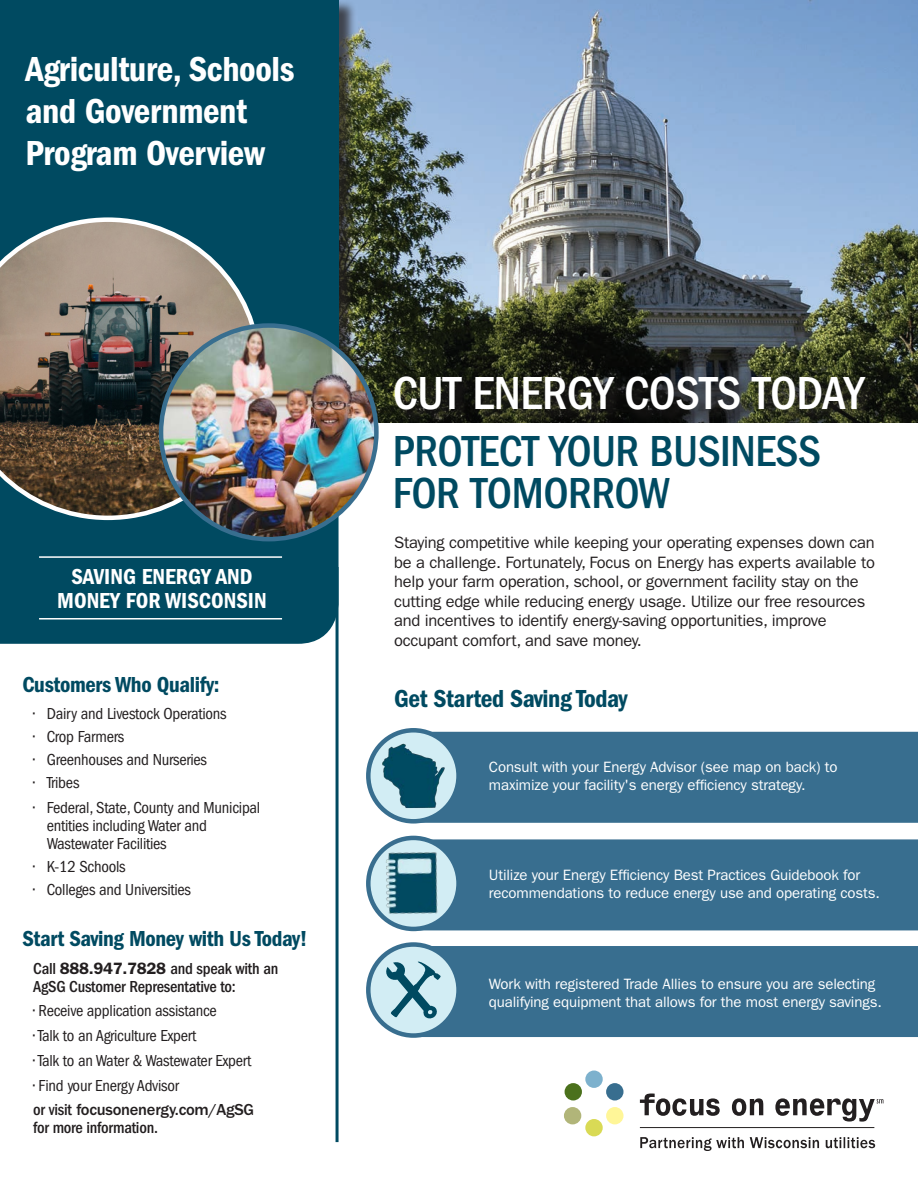
<style>
.page{position:relative;width:918px;height:1188px;background:#fff}
.page>*{position:absolute;margin:0;border:0;box-sizing:border-box;transform-origin:0 0}
.t1{font:500 condensed 48px "Franklin Gothic";letter-spacing:-.01em;color:#fff}
.t2{font:500 condensed 45px/42px "Franklin Gothic";letter-spacing:-.01em;color:#004a61}
.t3{font:600 condensed 36px "Franklin Gothic";letter-spacing:-.01em;color:#fff}
.Body_copy_9_11{font:600 condensed 25.5px "Franklin Gothic";letter-spacing:-.015em;color:#004a61}
.Body_copy_9_11-2{font:600 condensed 22.5px "Franklin Gothic";letter-spacing:-.015em;color:#004a61}
.t4{font:600 condensed 22.5px "Franklin Gothic";color:#fff}
.Bold_subheads{font:16.5px/19.5px "ITC Franklin Gothic Std";letter-spacing:-.015em;color:#231f20}
.Body_copy_9_11-3{font:condensed 16.5px/18px "Franklin Gothic";letter-spacing:-.015em;color:#231f20}
.Bold_subheads-2{font:condensed 16.5px "Franklin Gothic";letter-spacing:-.015em;color:#231f20}
.Bold_subheads-3{font:500 condensed 16.5px/18px "Franklin Gothic";letter-spacing:-.015em;color:#231f20}
.Body_copy_9_11-4{font:15px/18px "ITC Franklin Gothic Std";letter-spacing:-.01em;color:#fff}
.s1{font-family:"ITC Franklin Gothic Std";font-weight:600;font-stretch:normal}
.s2{font-family:"ITC Franklin Gothic Std";font-stretch:normal}
</style>
<div class="page">
<hr style="left:336px;top:567px;width:3px;height:575px;background:#004a61">
<div style="left:425px;top:732px;width:493px;height:91px;background:#386e8f"></div>
<div style="left:425px;top:839px;width:493px;height:91px;background:#386e8f"></div>
<div style="left:425px;top:946px;width:493px;height:91px;background:#386e8f"></div>
<img style="left:357px;top:0;width:561px;height:422px">
<div style="left:0;top:520px;width:339px;height:124px;background:#004a61"></div>
<div style="left:0;top:0;width:357px;height:388px;background:#231f20;opacity:.75"></div>
<div style="left:0;top:0;width:338px;height:369px;background:#004a61"></div>
<img style="left:0;top:217px;width:255px;height:303px">
<img style="left:161px;top:327px;width:215px;height:212px">
<div style="left:394px;top:376px;width:485px;height:49px;background:#231f20;opacity:.75"></div>
<svg style="left:368px;top:730px;width:91px;height:91px;background:#b1d2de"></svg>
<img style="left:381px;top:743px;width:65px;height:65px">
<div style="left:366px;top:728px;width:95px;height:96px;border:4px solid #386e8f;border-radius:50%"></div>
<img style="left:368px;top:838px;width:91px;height:91px;border-radius:45px">
<div style="left:366px;top:836px;width:95px;height:95px;border:4px solid #386e8f;border-radius:50%"></div>
<svg style="left:368px;top:945px;width:91px;height:91px;background:#bbdae5"></svg>
<svg style="left:386px;top:962px;width:55px;height:56px;background:#8bb6c2"></svg>
<div style="left:366px;top:942px;width:95px;height:96px;border:4px solid #386e8f;border-radius:50%"></div>
<svg style="left:640px;top:1094px;width:80px;height:22px"></svg>
<svg style="left:732px;top:1098px;width:31px;height:18px"></svg>
<svg style="left:775px;top:1098px;width:108px;height:24px"></svg>
<hr style="left:640px;top:1127px;width:234px;height:1px;background:#231f20">
<svg style="left:640px;top:1137px;width:104px;height:14px"></svg>
<svg style="left:750px;top:1137px;width:69px;height:11px"></svg>
<svg style="left:826px;top:1137px;width:49px;height:11px"></svg>
<div style="left:565px;top:1083px;width:17px;height:17px;background:#4b711c;border-radius:50%"></div>
<div style="left:585px;top:1071px;width:18px;height:17px;background:#7db1cd;border-radius:50%"></div>
<div style="left:564px;top:1107px;width:17px;height:17px;background:#b1b579;border-radius:50%"></div>
<div style="left:585px;top:1119px;width:18px;height:17px;background:#d9da55;border-radius:50%"></div>
<div style="left:606px;top:1107px;width:18px;height:17px;background:#fff698;border-radius:50%"></div>
<div style="left:606px;top:1083px;width:18px;height:17px;background:#386e8f;border-radius:50%"></div>
<hr style="left:39px;top:556px;width:243px;height:2px;background:#fff">
<hr style="left:39px;top:618px;width:243px;height:2px;background:#fff">
<p class="t3" style="left:25px;top:48px;width:271px">Agriculture, Schools</p>
<p class="t3" style="left:25px;top:91px;width:223px">and Government</p>
<p class="t3" style="left:25px;top:133px;width:241px">Program Overview</p>
<p class="t4" style="left:71px;top:564px;width:183px">SAVING ENERGY AND</p>
<p class="t4" style="left:57px;top:588px;width:211px">MONEY FOR WISCONSIN</p>
<p class="Body_copy_9_11-2" style="left:22px;top:672px;width:199px">Customers Who Qualify:</p>
<p class="Body_copy_9_11-3" style="left:33px;top:705px;width:195px">• Dairy and Livestock Operations</p>
<p class="Body_copy_9_11-3" style="left:33px;top:728px;width:92px">• Crop Farmers</p>
<p class="Body_copy_9_11-3" style="left:33px;top:751px;width:175px">• Greenhouses and Nurseries</p>
<p class="Body_copy_9_11-3" style="left:33px;top:774px;width:48px">• Tribes</p>
<p class="Body_copy_9_11-3" style="left:47px;top:799px;width:215px;text-indent:-14px">• Federal, State, County and Municipal entities including Water and<br>Wastewater Facilities</p>
<p class="Body_copy_9_11-3" style="left:33px;top:858px;width:94px">• K-12 Schools</p>
<p class="Body_copy_9_11-3" style="left:33px;top:881px;width:159px">• Colleges and Universities</p>
<p class="Body_copy_9_11-2" style="left:22px;top:926px;width:287px">Start Saving Money with Us Today!</p>
<p class="Bold_subheads-3" style="left:33px;top:959px;width:247px">Call <span class="s1">888.947.7828</span> and speak with an<br>AgSG Customer Representative to:</p>
<p class="Bold_subheads-2" style="left:33px;top:1002px;width:185px">• Receive application assistance</p>
<p class="Bold_subheads-2" style="left:33px;top:1027px;width:165px">• Talk to an Agriculture Expert</p>
<p class="Bold_subheads-2" style="left:33px;top:1051px;width:220px">• Talk to an Water &amp; Wastewater Expert</p>
<p class="Bold_subheads-2" style="left:33px;top:1076px;width:147px">• Find your Energy Advisor</p>
<p class="Bold_subheads-3" style="left:33px;top:1101px;width:222px">or visit <span class="s2">focusonenergy.com/AgSG </span>for more information.</p>
<p class="t1" style="left:393px;top:366px;width:473px">CUT ENERGY COSTS TODAY</p>
<p class="t2" style="left:393px;top:430px;width:430px">PROTECT YOUR BUSINESS<br>FOR TOMORROW</p>
<p class="Bold_subheads" style="left:394px;top:533px;width:482px">Staying competitive while keeping your operating expenses down can be a challenge. Fortunately, Focus on Energy has experts available to help your farm operation, school, or government facility stay on the cutting edge while reducing energy usage. Utilize our free resources and incentives to identify energy-saving opportunities, improve occupant comfort, and save money.</p>
<p class="Body_copy_9_11" style="left:394px;top:684px;width:235px">Get Started Saving Today</p>
<p class="Body_copy_9_11-4" style="left:489px;top:758px;width:350px">Consult with your Energy Advisor (see map on back) to maximize your facility's energy efficiency strategy.</p>
<p class="Body_copy_9_11-4" style="left:489px;top:866px;width:392px">Utilize your Energy Efficiency Best Practices Guidebook for recommendations to reduce energy use and operating costs.</p>
<p class="Body_copy_9_11-4" style="left:489px;top:975px;width:394px">Work with registered Trade Allies to ensure you are selecting qualifying equipment that allows for the most energy savings.</p>
</div>
